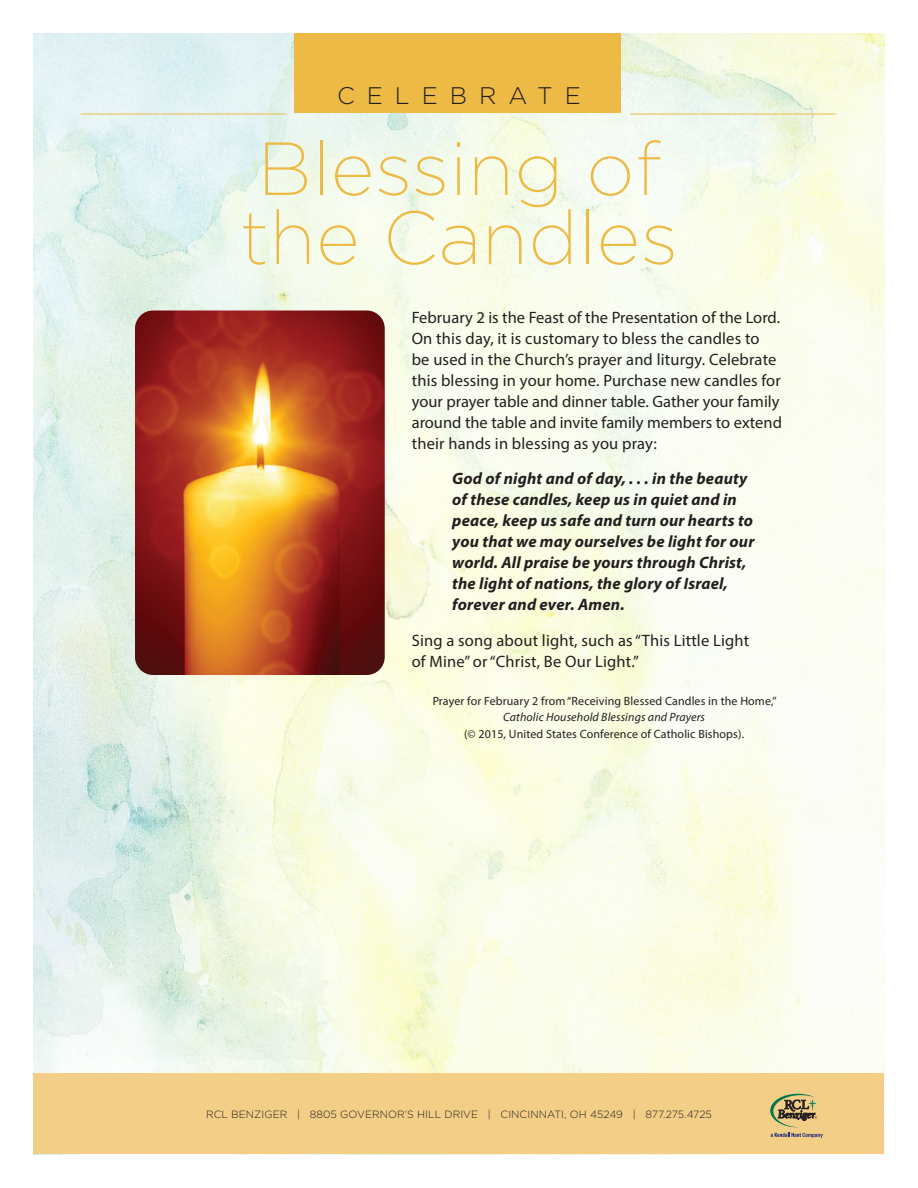
<style>
.page{position:relative;width:918px;height:1188px;background:#fff}
.page>*{position:absolute;margin:0;border:0;box-sizing:border-box;transform-origin:0 0}
.t1{font:200 75px/69px "Gotham";letter-spacing:.01em;color:#edba46}
.t2{font:300 24px "Gotham";letter-spacing:.5em;color:#231f20}
.t3{font:16.5px/21px "Myriad Pro";letter-spacing:.01em;color:#231f20}
.t4{font:italic 700 16.5px/21px "Myriad Pro";letter-spacing:.01em;color:#231f20}
.t5{font:12px/16.5px "Myriad Pro";letter-spacing:.01em;color:#231f20;text-align:center}
.t6{font:300 10.5px "Gotham";letter-spacing:.005em;color:#231f20}
.s1{font-style:italic}
</style>
<div class="page">
<img style="left:34px;top:34px;width:850px;height:1039px">
<div style="left:33px;top:1073px;width:851px;height:81px;background:#f2ce86"></div>
<svg style="left:770px;top:1094px;width:47px;height:33px"></svg>
<svg style="left:771px;top:1133px;width:52px;height:5px"></svg>
<div style="left:295px;top:34px;width:326px;height:79px;background:#edba46"></div>
<hr style="left:630px;top:114px;width:205px;height:1px;background:#edba46">
<hr style="left:81px;top:114px;width:205px;height:1px;background:#edba46">
<img style="left:135px;top:310px;width:250px;height:365px">
<p class="t2" style="left:337px;top:80px;width:245px">CELEBRATE</p>
<p class="t1" style="left:240px;top:132px;width:439px">Blessing of the Candles</p>
<p class="t3" style="left:412px;top:307px;width:372px">February 2 is the Feast of the Presentation of the Lord.<br>On this day, it is customary to bless the candles to<br>be used in the Church’s prayer and liturgy. Celebrate this blessing in your home. Purchase new candles for your prayer table and dinner table. Gather your family around the table and invite family members to extend their hands in blessing as you pray:</p>
<p class="t4" style="left:452px;top:468px;width:304px">God of night and of day, . . . in the beauty of these candles, keep us in quiet and in peace, keep us safe and turn our hearts to you that we may ourselves be light for our world. All praise be yours through Christ, the light of nations, the glory of Israel, forever and ever. Amen.</p>
<p class="t3" style="left:412px;top:630px;width:339px">Sing a song about light, such as “This Little Light of Mine” or “Christ, Be Our Light.”</p>
<p class="t5" style="left:433px;top:692px;width:345px">Prayer for February 2 from “Receiving Blessed Candles in the Home,”<br><span class="s1">Catholic Household Blessings and Prayers<br></span>(© 2015, United States Conference of Catholic Bishops).</p>
<p class="t6" style="left:206px;top:1108px;width:507px">RCL BENZIGER | 8805 GOVERNOR’S HILL DRIVE | CINCINNATI, OH 45249 | 877.275.4725</p>
</div>
